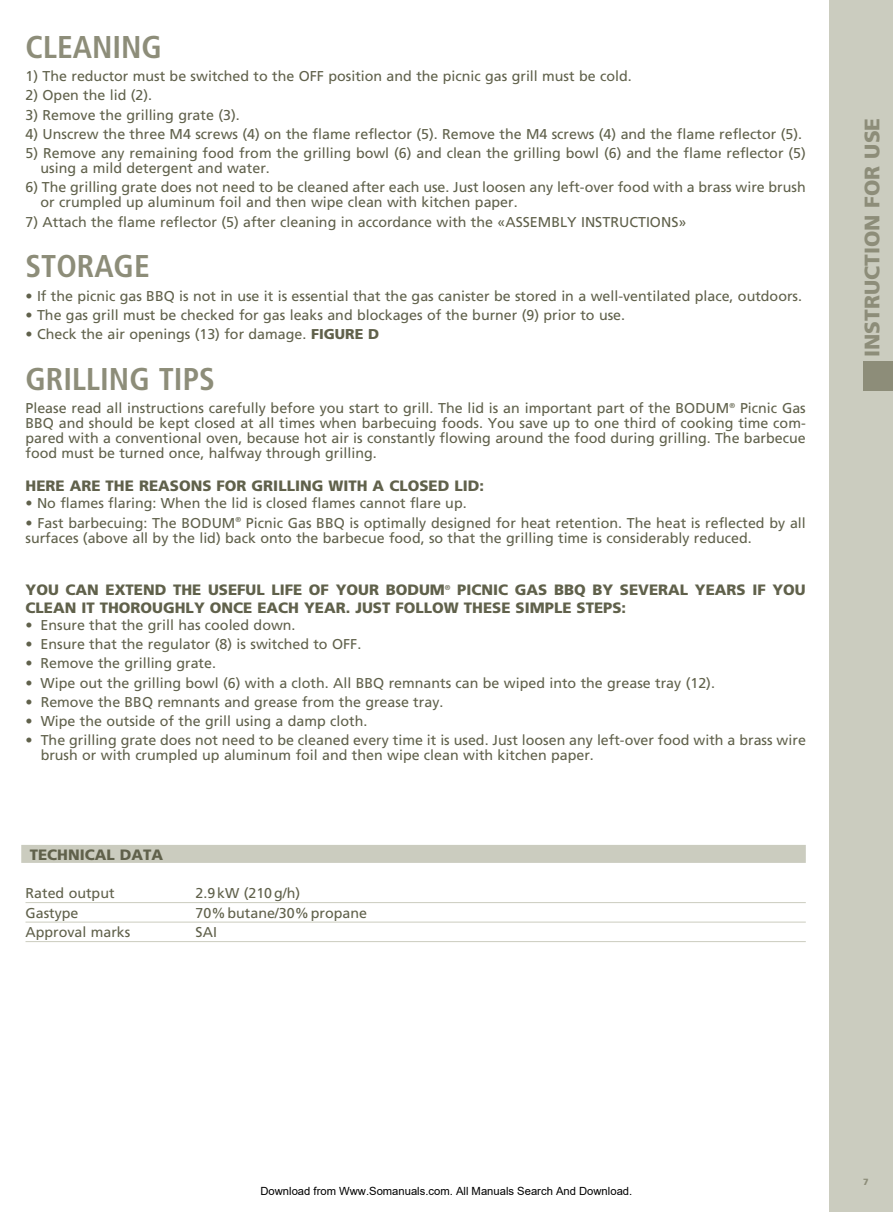
<style>
.page{position:relative;width:893px;height:1212px;background:#fff}
.page>*{position:absolute;margin:0;border:0;box-sizing:border-box;transform-origin:0 0}
.t1{font:700 condensed 31.5px "Frutiger";color:#8d8d79}
.t2{font:900 21px "Frutiger";color:#8d8d79}
.t3{font:900 15px "Frutiger";color:#60614b}
.t4{font:14.25px/15px "Frutiger";color:#60614b}
.t5{font:900 14.25px "Frutiger";color:#60614b}
.t6{font:11.25px "Arial";color:#000}
.t7{font:900 9px "Frutiger";color:#8d8d79}
.s1{font-weight:900}
</style>
<div class="page">
<div style="left:829px;top:0;width:64px;height:1212px;background:#cbccbf"></div>
<div style="left:863px;top:361px;width:30px;height:30px;background:#8d8d79"></div>
<div style="left:21px;top:845px;width:785px;height:18px;background:#cbccbf"></div>
<hr style="left:26px;top:902px;width:780px;height:1px;background:#cbccbf">
<hr style="left:26px;top:922px;width:780px;height:1px;background:#cbccbf">
<hr style="left:26px;top:941px;width:780px;height:1px;background:#cbccbf">
<h1 class="t1" style="left:26px;top:28px;width:138px">CLEANING</h1>
<p class="t4" style="left:26px;top:69px;width:608px">1) The reductor must be switched to the OFF position and the picnic gas grill must be cold.</p>
<p class="t4" style="left:26px;top:88px;width:128px">2) Open the lid (2).</p>
<p class="t4" style="left:26px;top:107px;width:216px">3) Remove the grilling grate (3).</p>
<p class="t4" style="left:26px;top:126px;width:778px">4) Unscrew the three M4 screws (4) on the flame reflector (5). Remove the M4 screws (4) and the flame reflector (5).</p>
<p class="t4" style="left:41px;top:146px;width:767px;text-indent:-15px">5) Remove any remaining food from the grilling bowl (6) and clean the grilling bowl (6) and the flame reflector (5) using a mild detergent and water.</p>
<p class="t4" style="left:41px;top:180px;width:767px;text-indent:-15px">6) The grilling grate does not need to be cleaned after each use. Just loosen any left-over food with a brass wire brush or crumpled up aluminum foil and then wipe clean with kitchen paper.</p>
<p class="t4" style="left:26px;top:214px;width:662px">7) Attach the flame reflector (5) after cleaning in accordance with the «ASSEMBLY INSTRUCTIONS»</p>
<h1 class="t1" style="left:26px;top:248px;width:126px">STORAGE</h1>
<p class="t4" style="left:26px;top:288px;width:778px">• If the picnic gas BBQ is not in use it is essential that the gas canister be stored in a well-ventilated place, outdoors.</p>
<p class="t4" style="left:26px;top:307px;width:601px">• The gas grill must be checked for gas leaks and blockages of the burner (9) prior to use.</p>
<p class="t4" style="left:26px;top:327px;width:303px">• Check the air openings (13) for damage. <span class="s1">FIGURE</span></p>
<p class="t5" style="left:368px;top:326px;width:11px">D</p>
<h1 class="t1" style="left:26px;top:360px;width:191px">GRILLING TIPS</h1>
<p class="t4" style="left:26px;top:401px;width:782px;text-align:justify">Please read all instructions carefully before you start to grill. The lid is an important part of the BODUM<sup>®</sup> Picnic Gas BBQ and should be kept closed at all times when barbecuing foods. You save up to one third of cooking time com&shy;pared with a conventional oven, because hot air is constantly flowing around the food during grilling. The barbecue food must be turned once, halfway through grilling.</p>
<p class="t3" style="left:26px;top:477px;width:21px">HERE</p>
<p class="t3" style="left:70px;top:477px;width:11px">ARE</p>
<p class="t3" style="left:106px;top:477px;width:11px">THE</p>
<p class="t3" style="left:139px;top:477px;width:12px">REASONS</p>
<p class="t3" style="left:217px;top:477px;width:11px">FOR</p>
<p class="t3" style="left:252px;top:477px;width:10px">GRILLING</p>
<p class="t3" style="left:328px;top:477px;width:11px">WITH</p>
<p class="t3" style="left:373px;top:477px;width:37px">A CLOSE</p>
<p class="t3" style="left:438px;top:477px;width:48px">D LID:</p>
<p class="t4" style="left:26px;top:496px;width:443px">• No flames flaring: When the lid is closed flames cannot flare up.</p>
<p class="t4" style="left:26px;top:515px;width:782px">• Fast barbecuing: The BODUM<sup>®</sup> Picnic Gas BBQ is optimally designed for heat retention. The heat is reflected by all surfaces (above all by the lid) back onto the barbecue food, so that the grilling time is considerably reduced.</p>
<p class="t3" style="left:26px;top:580px;width:63px">YOU CAN</p>
<p class="t3" style="left:106px;top:580px;width:11px">EXTEN</p>
<p class="t3" style="left:155px;top:580px;width:29px">D THE</p>
<p class="t3" style="left:208px;top:580px;width:11px">USEFUL</p>
<p class="t3" style="left:271px;top:580px;width:9px">LIFE</p>
<p class="t3" style="left:309px;top:580px;width:39px">OF YOUR</p>
<p class="t3" style="left:386px;top:580px;width:245px">BODUM<sup>®</sup> PICNIC GAS BBQ BY SEVERAL</p>
<p class="t3" style="left:695px;top:580px;width:11px">YEARS</p>
<p class="t3" style="left:752px;top:580px;width:32px">IF YOU</p>
<p class="t3" style="left:25px;top:598px;width:21px">CLEAN</p>
<p class="t3" style="left:81px;top:598px;width:30px">IT THOROUGHLY</p>
<p class="t3" style="left:210px;top:598px;width:106px">ONCEEACHYEAR</p>
<p class="t3" style="left:346px;top:598px;width:27px">. JUST</p>
<p class="t3" style="left:395px;top:598px;width:12px">FOLLOW</p>
<p class="t3" style="left:464px;top:598px;width:11px">THESE</p>
<p class="t3" style="left:516px;top:598px;width:11px">SIMPLE</p>
<p class="t3" style="left:577px;top:598px;width:10px">STEPS</p>
<p class="t3" style="left:622px;top:598px;width:6px">:</p>
<p class="t4" style="left:26px;top:617px;width:272px">• Ensure that the grill has cooled down.</p>
<p class="t4" style="left:26px;top:636px;width:337px">• Ensure that the regulator (8) is switched to OFF.</p>
<p class="t4" style="left:26px;top:656px;width:192px">• Remove the grilling grate.</p>
<p class="t4" style="left:26px;top:675px;width:691px">• Wipe out the grilling bowl (6) with a cloth. All BBQ remnants can be wiped into the grease tray (12).</p>
<p class="t4" style="left:26px;top:694px;width:419px">• Remove the BBQ remnants and grease from the grease tray.</p>
<p class="t4" style="left:26px;top:713px;width:343px">• Wipe the outside of the grill using a damp cloth.</p>
<p class="t4" style="left:41px;top:733px;width:767px;text-indent:-15px">• The grilling grate does not need to be cleaned every time it is used. Just loosen any left-over food with a brass wire brush or with crumpled up aluminum foil and then wipe clean with kitchen paper.</p>
<p class="t3" style="left:30px;top:845px;width:37px">TECHNI</p>
<p class="t3" style="left:85px;top:845px;width:47px">CAL DATA</p>
<p class="t4" style="left:26px;top:886px;width:91px">Rated output</p>
<p class="t4" style="left:196px;top:886px;width:106px">2.9kW (210g/h)</p>
<p class="t4" style="left:26px;top:905px;width:55px">Gastype</p>
<p class="t4" style="left:196px;top:905px;width:173px">70%butane/30%propane</p>
<p class="t4" style="left:26px;top:925px;width:106px">Approval marks</p>
<p class="t4" style="left:196px;top:925px;width:23px">SAI</p>
<h2 class="t2" style="left:859px;top:357px;width:239px;rotate:-90deg">INSTRUCTION FOR USE</h2>
<p class="t6" style="left:260px;top:1184px;width:373px">Download from Www.Somanuals.com. All Manuals Search And Download.</p>
<p class="t7" style="left:863px;top:1176px;width:7px">7</p>
</div>
